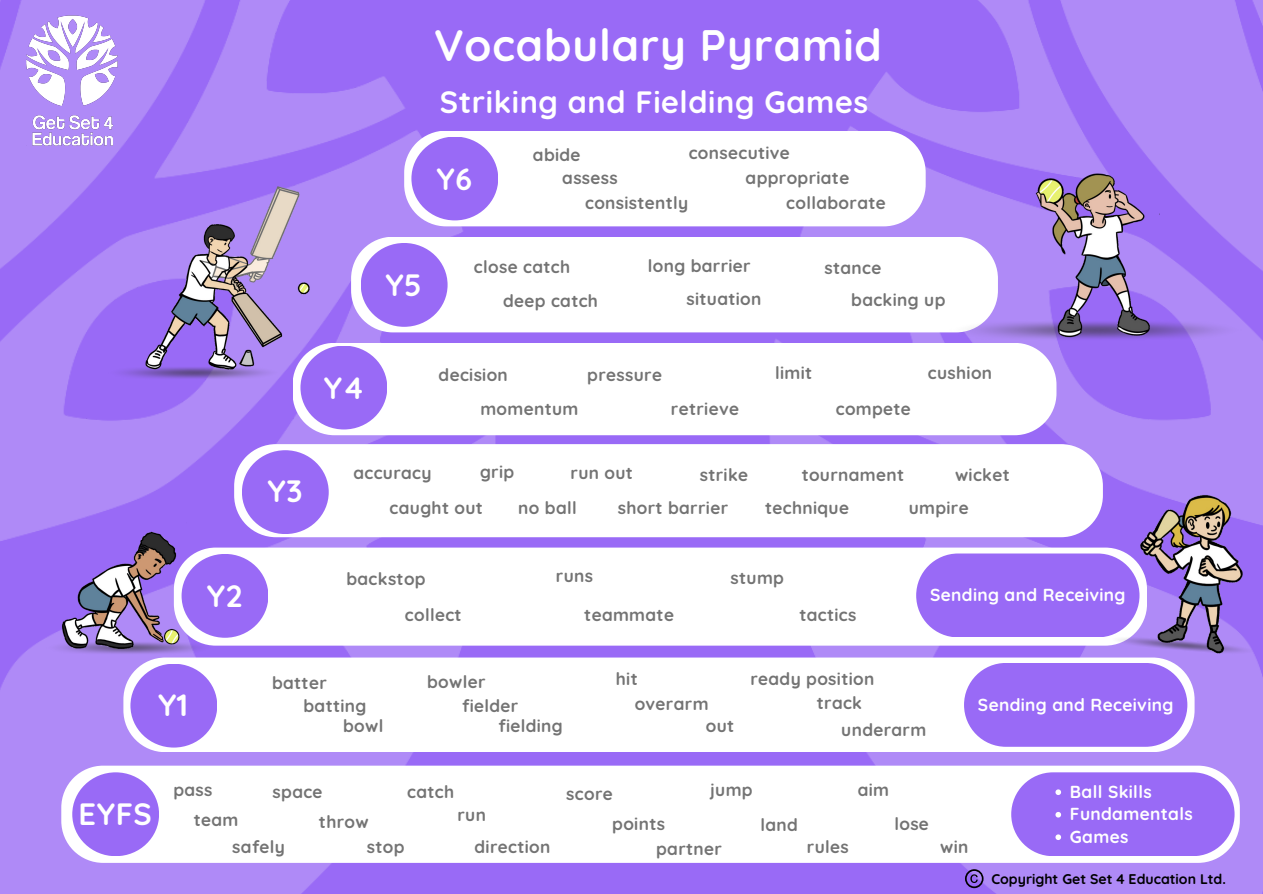
<style>
.page{position:relative;width:1263px;height:894px;background:#fff}
.page>*{position:absolute;margin:0;border:0;box-sizing:border-box;transform-origin:0 0}
.t1{font:700 43.95px "Quicksand";letter-spacing:.02em;color:#fff}
.t2{font:700 30.75px "Quicksand";letter-spacing:.02em;color:#fff}
.t3{font:700 17.25px "Quicksand";letter-spacing:.02em;color:#737373}
.t4{font:700 17.25px "Quicksand";letter-spacing:.02em;color:#fff}
.t5{font:700 14.1px "Quicksand";color:#000}
</style>
<div class="page">
<div style="left:0;top:0;width:1263px;height:893px;background:#996af6"></div>
<img style="left:0;top:0;width:500px;height:893px">
<img style="left:767px;top:0;width:496px;height:893px">
<div style="left:61px;top:765px;width:1179px;height:97px;background:#fff"></div>
<div style="left:123px;top:657px;width:1071px;height:95px;background:#fff"></div>
<div style="left:174px;top:547px;width:973px;height:98px;background:#fff;border-radius:42px"></div>
<div style="left:234px;top:444px;width:869px;height:93px;background:#fff"></div>
<div style="left:293px;top:343px;width:763px;height:92px;background:#fff"></div>
<div style="left:351px;top:237px;width:647px;height:95px;background:#fff"></div>
<div style="left:404px;top:131px;width:522px;height:95px;background:#fff"></div>
<div style="left:72px;top:772px;width:87px;height:83px;background:#996af6;border-radius:50%"></div>
<div style="left:130px;top:663px;width:87px;height:84px;background:#996af6;border-radius:50%"></div>
<div style="left:182px;top:553px;width:86px;height:84px;background:#996af6;border-radius:50%"></div>
<div style="left:242px;top:450px;width:87px;height:84px;background:#996af6;border-radius:50%"></div>
<div style="left:300px;top:345px;width:87px;height:84px;background:#996af6;border-radius:50%"></div>
<div style="left:361px;top:243px;width:87px;height:84px;background:#996af6;border-radius:50%"></div>
<div style="left:411px;top:136px;width:87px;height:84px;background:#996af6;border-radius:50%"></div>
<div style="left:1011px;top:772px;width:223px;height:83px;background:#996af6;border-radius:42px"></div>
<img style="left:26px;top:16px;width:91px;height:129px">
<img style="left:947px;top:320px;width:297px;height:20px">
<img style="left:1106px;top:633px;width:19px;height:24px">
<img style="left:106px;top:366px;width:176px;height:13px">
<img style="left:44px;top:641px;width:170px;height:13px">
<img style="left:123px;top:179px;width:211px;height:199px">
<img style="left:60px;top:483px;width:126px;height:203px">
<img style="left:1125px;top:456px;width:138px;height:218px">
<img style="left:1034px;top:152px;width:125px;height:212px">
<div style="left:964px;top:662px;width:223px;height:84px;background:#996af6;border-radius:42px"></div>
<div style="left:916px;top:553px;width:223px;height:84px;background:#996af6;border-radius:42px"></div>
<svg style="left:1055px;top:789px;width:6px;height:5px"></svg>
<svg style="left:1055px;top:812px;width:6px;height:5px"></svg>
<svg style="left:1055px;top:834px;width:6px;height:5px"></svg>
<svg style="left:965px;top:868px;width:18px;height:19px"></svg>
<p class="t1" style="left:434px;top:17px;width:449px">Vocabulary Pyramid</p>
<p class="t2" style="left:440px;top:82px;width:430px">Striking and Fielding Games</p>
<p class="t3" style="left:533px;top:143px;width:49px">abide</p>
<p class="t2" style="left:437px;top:159px;width:37px">Y6</p>
<p class="t3" style="left:562px;top:167px;width:57px">assess</p>
<p class="t3" style="left:689px;top:142px;width:103px">consecutive</p>
<p class="t3" style="left:746px;top:167px;width:105px">appropriate</p>
<p class="t2" style="left:207px;top:576px;width:37px">Y2</p>
<p class="t2" style="left:158px;top:685px;width:32px">Y1</p>
<p class="t2" style="left:267px;top:471px;width:36px">Y3</p>
<p class="t2" style="left:324px;top:368px;width:42px">Y4</p>
<p class="t2" style="left:385px;top:265px;width:38px">Y5</p>
<p class="t3" style="left:585px;top:192px;width:105px">consistently</p>
<p class="t3" style="left:786px;top:192px;width:101px">collaborate</p>
<p class="t3" style="left:474px;top:255px;width:98px">close catch</p>
<p class="t3" style="left:648px;top:255px;width:104px">long barrier</p>
<p class="t3" style="left:824px;top:256px;width:58px">stance</p>
<p class="t3" style="left:503px;top:289px;width:96px">deep catch</p>
<p class="t3" style="left:686px;top:288px;width:76px">situation</p>
<p class="t3" style="left:851px;top:289px;width:96px">backing up</p>
<p class="t3" style="left:439px;top:364px;width:71px">decision</p>
<p class="t3" style="left:480px;top:397px;width:100px">momentum</p>
<p class="t3" style="left:587px;top:364px;width:76px">pressure</p>
<p class="t3" style="left:775px;top:362px;width:39px">limit</p>
<p class="t3" style="left:671px;top:397px;width:70px">retrieve</p>
<p class="t3" style="left:836px;top:397px;width:77px">compete</p>
<p class="t3" style="left:928px;top:362px;width:66px">cushion</p>
<p class="t3" style="left:480px;top:461px;width:36px">grip</p>
<p class="t3" style="left:700px;top:463px;width:50px">strike</p>
<p class="t3" style="left:570px;top:461px;width:64px">run out</p>
<p class="t3" style="left:618px;top:496px;width:112px">short barrier</p>
<p class="t3" style="left:353px;top:461px;width:80px">accuracy</p>
<p class="t3" style="left:390px;top:497px;width:95px">caught out</p>
<p class="t3" style="left:518px;top:497px;width:60px">no ball</p>
<p class="t3" style="left:802px;top:463px;width:104px">tournament</p>
<p class="t3" style="left:955px;top:463px;width:56px">wicket</p>
<p class="t3" style="left:765px;top:496px;width:85px">technique</p>
<p class="t3" style="left:909px;top:497px;width:61px">umpire</p>
<p class="t3" style="left:346px;top:567px;width:81px">backstop</p>
<p class="t3" style="left:556px;top:565px;width:39px">runs</p>
<p class="t3" style="left:730px;top:566px;width:55px">stump</p>
<p class="t3" style="left:405px;top:603px;width:58px">collect</p>
<p class="t3" style="left:584px;top:603px;width:91px">teammate</p>
<p class="t3" style="left:799px;top:603px;width:58px">tactics</p>
<p class="t4" style="left:930px;top:584px;width:197px">Sending and Receiving</p>
<p class="t3" style="left:272px;top:672px;width:56px">batter</p>
<p class="t3" style="left:304px;top:694px;width:64px">batting</p>
<p class="t3" style="left:343px;top:714px;width:42px">bowl</p>
<p class="t3" style="left:427px;top:671px;width:60px">bowler</p>
<p class="t3" style="left:462px;top:694px;width:58px">fielder</p>
<p class="t3" style="left:498px;top:714px;width:66px">fielding</p>
<p class="t3" style="left:616px;top:667px;width:23px">hit</p>
<p class="t3" style="left:635px;top:692px;width:75px">overarm</p>
<p class="t3" style="left:706px;top:714px;width:30px">out</p>
<p class="t3" style="left:750px;top:667px;width:125px">ready position</p>
<p class="t3" style="left:817px;top:691px;width:47px">track</p>
<p class="t3" style="left:841px;top:718px;width:87px">underarm</p>
<p class="t4" style="left:978px;top:693px;width:197px">Sending and Receiving</p>
<p class="t2" style="left:79px;top:794px;width:75px">EYFS</p>
<p class="t3" style="left:407px;top:780px;width:48px">catch</p>
<p class="t3" style="left:173px;top:779px;width:41px">pass</p>
<p class="t3" style="left:273px;top:780px;width:51px">space</p>
<p class="t3" style="left:319px;top:810px;width:51px">throw</p>
<p class="t3" style="left:457px;top:803px;width:30px">run</p>
<p class="t3" style="left:475px;top:835px;width:77px">direction</p>
<p class="t3" style="left:194px;top:808px;width:46px">team</p>
<p class="t3" style="left:232px;top:836px;width:54px">safely</p>
<p class="t3" style="left:367px;top:836px;width:39px">stop</p>
<p class="t3" style="left:566px;top:782px;width:48px">score</p>
<p class="t3" style="left:710px;top:779px;width:44px">jump</p>
<p class="t3" style="left:612px;top:812px;width:54px">points</p>
<p class="t3" style="left:656px;top:837px;width:67px">partner</p>
<p class="t3" style="left:760px;top:813px;width:39px">land</p>
<p class="t3" style="left:807px;top:836px;width:43px">rules</p>
<p class="t3" style="left:858px;top:779px;width:33px">aim</p>
<p class="t3" style="left:894px;top:812px;width:36px">lose</p>
<p class="t3" style="left:940px;top:836px;width:30px">win</p>
<p class="t4" style="left:1070px;top:780px;width:83px">Ball Skills</p>
<p class="t4" style="left:1070px;top:802px;width:124px">Fundamentals</p>
<p class="t4" style="left:1070px;top:825px;width:60px">Games</p>
<p class="t5" style="left:991px;top:869px;width:236px">Copyright Get Set 4 Education Ltd.</p>
</div>
